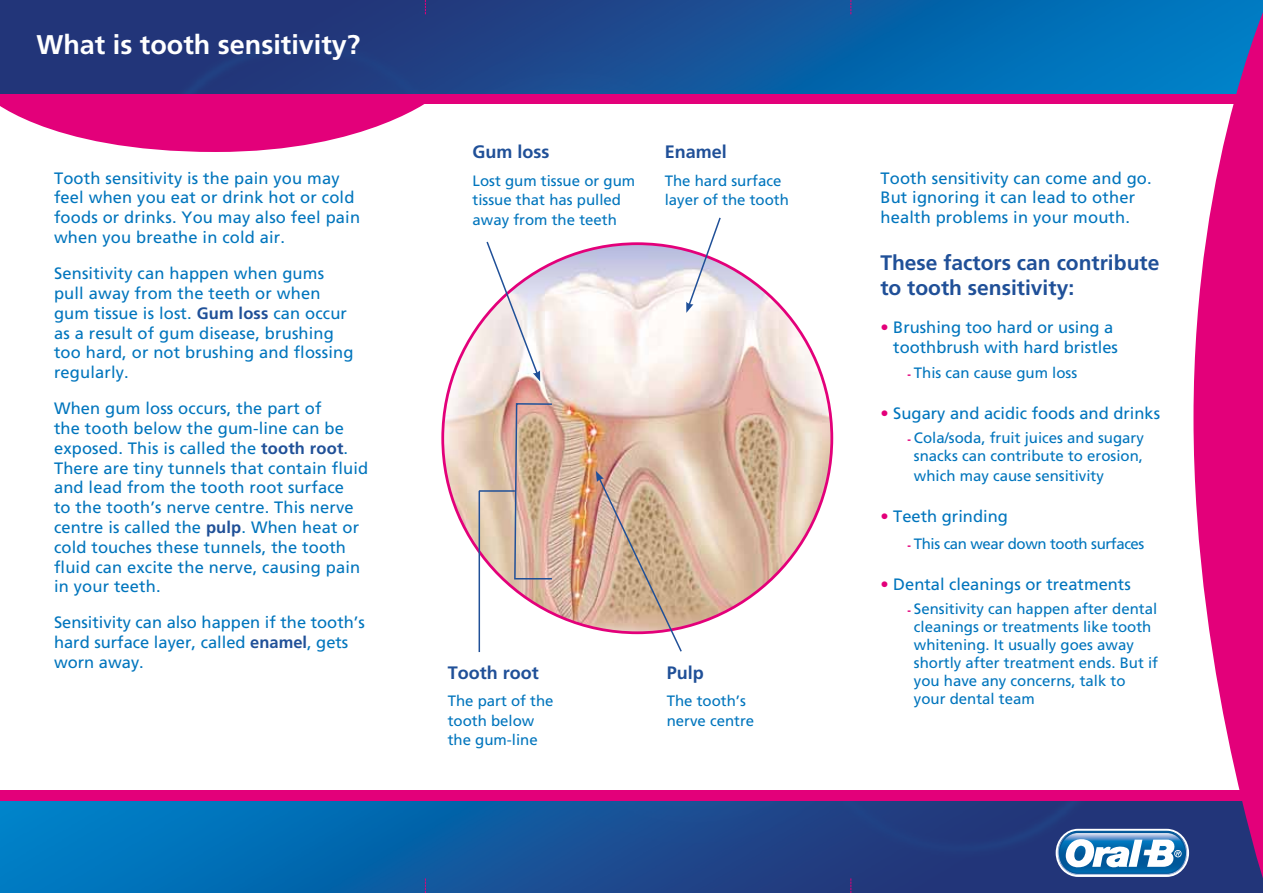
<style>
.page{position:relative;width:1263px;height:893px;background:#fff}
.page>*{position:absolute;margin:0;border:0;box-sizing:border-box;transform-origin:0 0}
.t1{font:700 27px "Frutiger LT";color:#fff}
.t2{font:700 21px/25.2px "Frutiger LT";color:#205098}
.t3{font:700 18px "Frutiger LT";color:#205098}
.t4{font:16.5px/19.8px "Frutiger LT";letter-spacing:.01em;color:#0075bd}
.t5{font:15px/18px "Frutiger LT";color:#0075bd}
.t6{font:15px "Frutiger LT";letter-spacing:-.025em;color:#0075bd}
.s1{font-weight:700;color:#205098}
.s2{color:#e3007a}
.s3{font-weight:900;font-size:10.5px;color:#e3007a}
</style>
<div class="page">
<img style="left:0;top:0;width:1193px;height:94px">
<img style="left:0;top:801px;width:1193px;height:92px">
<svg style="left:0;top:104px;width:425px;height:48px"></svg>
<img style="left:443px;top:244px;width:389px;height:389px;border-radius:195px">
<svg style="left:485px;top:241px;width:55px;height:141px"></svg>
<svg style="left:686px;top:217px;width:36px;height:96px"></svg>
<svg style="left:596px;top:471px;width:87px;height:181px;background:#d0b19d"></svg>
<hr style="left:479px;top:490px;width:36px;height:2px;background:#205098">
<hr style="left:478px;top:491px;width:2px;height:161px;background:#205098">
<div style="left:0;top:791px;width:1263px;height:10px;background:#e3007a"></div>
<div style="left:0;top:94px;width:1263px;height:10px;background:#e3007a"></div>
<svg style="left:513px;top:402px;width:40px;height:178px;background:#ccac99"></svg>
<svg style="left:1193px;top:0;width:70px;height:893px;fill:#e3007a"></svg>
<svg style="left:1056px;top:829px;width:133px;height:48px"></svg>
<svg style="left:425px;top:0;width:1px;height:14px"></svg>
<svg style="left:850px;top:0;width:1px;height:14px"></svg>
<svg style="left:425px;top:878px;width:1px;height:15px"></svg>
<svg style="left:850px;top:878px;width:1px;height:15px"></svg>
<h1 class="t1" style="left:36px;top:28px;width:326px">What is tooth sensitivity?</h1>
<p class="t4" style="left:54px;top:168px;width:308px">Tooth sensitivity is the pain you may feel when you eat or drink hot or cold foods or drinks. You may also feel pain when you breathe in cold air.</p>
<p class="t4" style="left:54px;top:264px;width:301px">Sensitivity can happen when gums pull away from the teeth or when gum tissue is lost. <span class="s1">Gum loss</span> can occur as a result of gum disease, brushing too hard, or not brushing and flossing regularly.</p>
<p class="t4" style="left:54px;top:399px;width:316px">When gum loss occurs, the part of<br>the tooth below the gum-line can be exposed. This is called the <span class="s1">tooth root</span>.<br>There are tiny tunnels that contain fluid and lead from the tooth root surface<br>to the tooth’s nerve centre. This nerve centre is called the <span class="s1">pulp</span>. When heat or cold touches these tunnels, the tooth fluid can excite the nerve, causing pain in your teeth.</p>
<p class="t4" style="left:54px;top:613px;width:312px">Sensitivity can also happen if the tooth’s hard surface layer, called <span class="s1">enamel</span>, gets worn away.</p>
<p class="t3" style="left:473px;top:141px;width:78px">Gum loss</p>
<p class="t5" style="left:473px;top:171px;width:164px;line-height:19.5px">Lost gum tissue or gum tissue that has pulled away from the teeth</p>
<p class="t3" style="left:665px;top:141px;width:64px">Enamel</p>
<p class="t5" style="left:665px;top:171px;width:126px;line-height:19.5px">The hard surface layer of the tooth</p>
<p class="t3" style="left:448px;top:662px;width:93px">Tooth root</p>
<p class="t5" style="left:448px;top:692px;width:107px;line-height:19.5px">The part of the tooth below the gum-line</p>
<p class="t3" style="left:667px;top:662px;width:39px">Pulp</p>
<p class="t5" style="left:667px;top:692px;width:89px;line-height:19.5px">The tooth’s nerve centre</p>
<p class="t4" style="left:880px;top:168px;width:273px">Tooth sensitivity can come and go.<br>But ignoring it can lead to other health problems in your mouth.</p>
<p class="t2" style="left:880px;top:250px;width:280px">These factors can contribute to tooth sensitivity:</p>
<p class="t4" style="left:880px;top:317px;width:239px;text-align:right"><span class="s2">•</span> Brushing too hard or using a toothbrush with hard bristles</p>
<p class="t5" style="left:907px;top:364px;width:171px"><span class="s3">-</span> This can cause gum loss</p>
<p class="t4" style="left:880px;top:404px;width:281px"><span class="s2">•</span> Sugary and acidic foods and drinks</p>
<p class="t5" style="left:907px;top:429px;width:238px;text-align:center"><span class="s3">-</span> Cola/soda, fruit juices and sugary snacks can contribute to erosion,</p>
<p class="t5" style="left:914px;top:466px;width:192px">which may cause sensitivity</p>
<p class="t4" style="left:880px;top:506px;width:129px"><span class="s2">•</span> Teeth grinding</p>
<p class="t6" style="left:907px;top:535px;width:238px"><span class="s3">-</span> This can wear down tooth surfaces</p>
<p class="t4" style="left:880px;top:575px;width:252px"><span class="s2">•</span> Dental cleanings or treatments</p>
<p class="t5" style="left:914px;top:600px;width:246px;text-indent:-6px"><span class="s3">-</span> Sensitivity can happen after dental cleanings or treatments like tooth whitening. It usually goes away shortly after treatment ends. But if you have any concerns, talk to your dental team</p>
</div>
